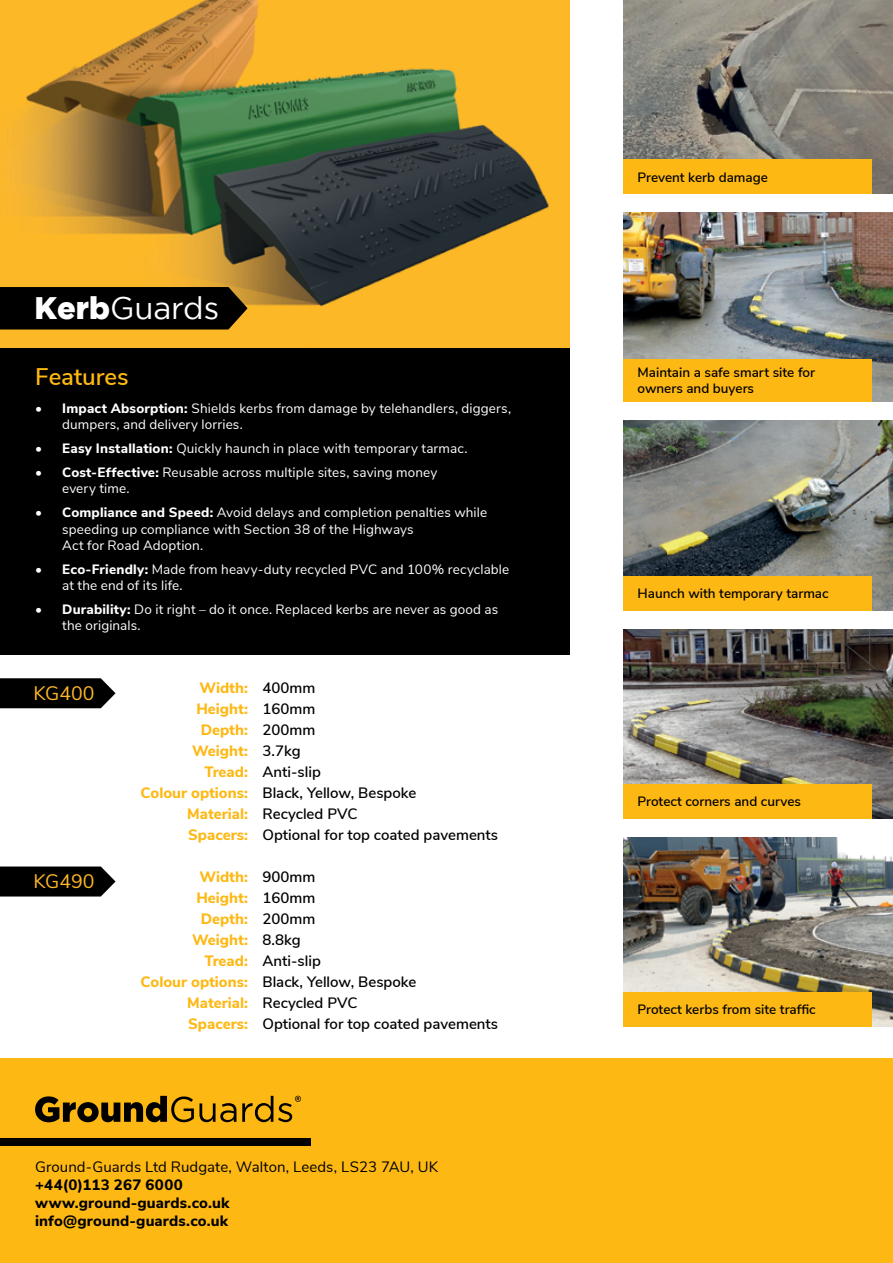
<style>
.page{position:relative;width:893px;height:1263px;background:#fff}
.page>*{position:absolute;margin:0;border:0;box-sizing:border-box;transform-origin:0 0}
.t1{font:31.05px "Gotham";letter-spacing:-.005em;color:#fff}
.t2{font:600 24px "Nunito Sans";color:#fdb813}
.t3{font:19.5px "Nunito Sans";color:#fdb728}
.t4{font:600 15px/21px "Nunito Sans";color:#000}
.t5{font:800 15px/21px "Nunito Sans";color:#fdb813;text-align:right}
.t6{font:800 15px/18px "Nunito Sans";letter-spacing:.01em;color:#000}
.t7{font:15px "Nunito Sans";letter-spacing:.005em;color:#000}
.t8{font:13.5px/16.2px "Nunito Sans";letter-spacing:.01em;color:#fff}
.t9{font:600 13.5px/16.2px "Nunito Sans";color:#000}
.s1{font-weight:900}
.s2{font-weight:800}
</style>
<div class="page">
<div style="left:0;top:1059px;width:893px;height:204px;background:#fdb813"></div>
<div style="left:0;top:1139px;width:310px;height:7px;background:#000"></div>
<svg style="left:35px;top:1096px;width:201px;height:26px"></svg>
<svg style="left:242px;top:1096px;width:59px;height:26px"></svg>
<img style="left:0;top:0;width:569px;height:349px">
<div style="left:0;top:349px;width:569px;height:306px;background:#000"></div>
<div style="left:0;top:287px;width:248px;height:42px;background:#000"></div>
<img style="left:623px;top:0;width:270px;height:194px">
<div style="left:623px;top:159px;width:249px;height:35px;background:#fdb813"></div>
<img style="left:623px;top:213px;width:270px;height:189px">
<div style="left:623px;top:359px;width:249px;height:43px;background:#fdb813"></div>
<img style="left:623px;top:421px;width:270px;height:189px">
<div style="left:623px;top:576px;width:249px;height:34px;background:#fdb813"></div>
<img style="left:623px;top:629px;width:270px;height:189px">
<div style="left:623px;top:784px;width:249px;height:34px;background:#fdb813"></div>
<img style="left:623px;top:838px;width:270px;height:189px">
<div style="left:623px;top:992px;width:249px;height:35px;background:#fdb813"></div>
<svg style="left:0;top:678px;width:116px;height:30px;background:#131313"></svg>
<svg style="left:0;top:866px;width:116px;height:30px;background:#151515"></svg>
<h1 class="t1" style="left:35px;top:290px;width:186px"><span class="s1">Kerb</span>Guards</h1>
<h2 class="t2" style="left:35px;top:359px;width:95px">Features</h2>
<p class="t8" style="left:62px;top:399px;width:450px;text-indent:-27px"><span class="s2">• Impact Absorption:</span> Shields kerbs from damage by telehandlers, diggers, dumpers, and delivery lorries.</p>
<p class="t8" style="left:35px;top:440px;width:434px"><span class="s2">• Easy Installation:</span> Quickly haunch in place with temporary tarmac.</p>
<p class="t8" style="left:62px;top:464px;width:377px;text-indent:-27px"><span class="s2">• Cost-Effective:</span> Reusable across multiple sites, saving money every time.</p>
<p class="t8" style="left:62px;top:504px;width:427px;text-indent:-27px"><span class="s2">• Compliance and Speed:</span> Avoid delays and completion penalties while speeding up compliance with Section 38 of the Highways<br>Act for Road Adoption.</p>
<p class="t8" style="left:62px;top:560px;width:449px;text-indent:-27px"><span class="s2">• Eco-Friendly:</span> Made from heavy-duty recycled PVC and 100% recyclable at the end of its life.</p>
<p class="t8" style="left:62px;top:600px;width:438px;text-indent:-27px"><span class="s2">• Durability:</span> Do it right – do it once. Replaced kerbs are never as good as the originals.</p>
<h3 class="t3" style="left:34px;top:679px;width:62px">KG400</h3>
<h3 class="t3" style="left:34px;top:867px;width:62px">KG490</h3>
<p class="t5" style="left:141px;top:677px;width:109px">Width:<br>Height:<br>Depth:<br>Weight:<br>Tread:<br>Colour options:<br>Material:<br>Spacers:</p>
<p class="t4" style="left:263px;top:677px;width:237px">400mm<br>160mm<br>200mm<br>3.7kg<br>Anti-slip<br>Black, Yellow, Bespoke<br>Recycled PVC<br>Optional for top coated pavements</p>
<p class="t5" style="left:141px;top:865px;width:109px">Width:<br>Height:<br>Depth:<br>Weight:<br>Tread:<br>Colour options:<br>Material:<br>Spacers:</p>
<p class="t4" style="left:263px;top:865px;width:237px">900mm<br>160mm<br>200mm<br>8.8kg<br>Anti-slip<br>Black, Yellow, Bespoke<br>Recycled PVC<br>Optional for top coated pavements</p>
<p class="t7" style="left:35px;top:1156px;width:405px">Ground-Guards Ltd Rudgate, Walton, Leeds, LS23 7AU, UK</p>
<p class="t6" style="left:35px;top:1175px;width:196px">+44(0)113 267 6000 www.ground-guards.co.uk info@ground-guards.co.uk</p>
<p class="t9" style="left:638px;top:169px;width:132px">Prevent kerb damage</p>
<p class="t9" style="left:638px;top:363px;width:179px">Maintain a safe smart site for owners and buyers</p>
<p class="t9" style="left:638px;top:584px;width:193px">Haunch with temporary tarmac</p>
<p class="t9" style="left:638px;top:792px;width:165px">Protect corners and curves</p>
<p class="t9" style="left:638px;top:1000px;width:180px">Protect kerbs from site traffic</p>
</div>
